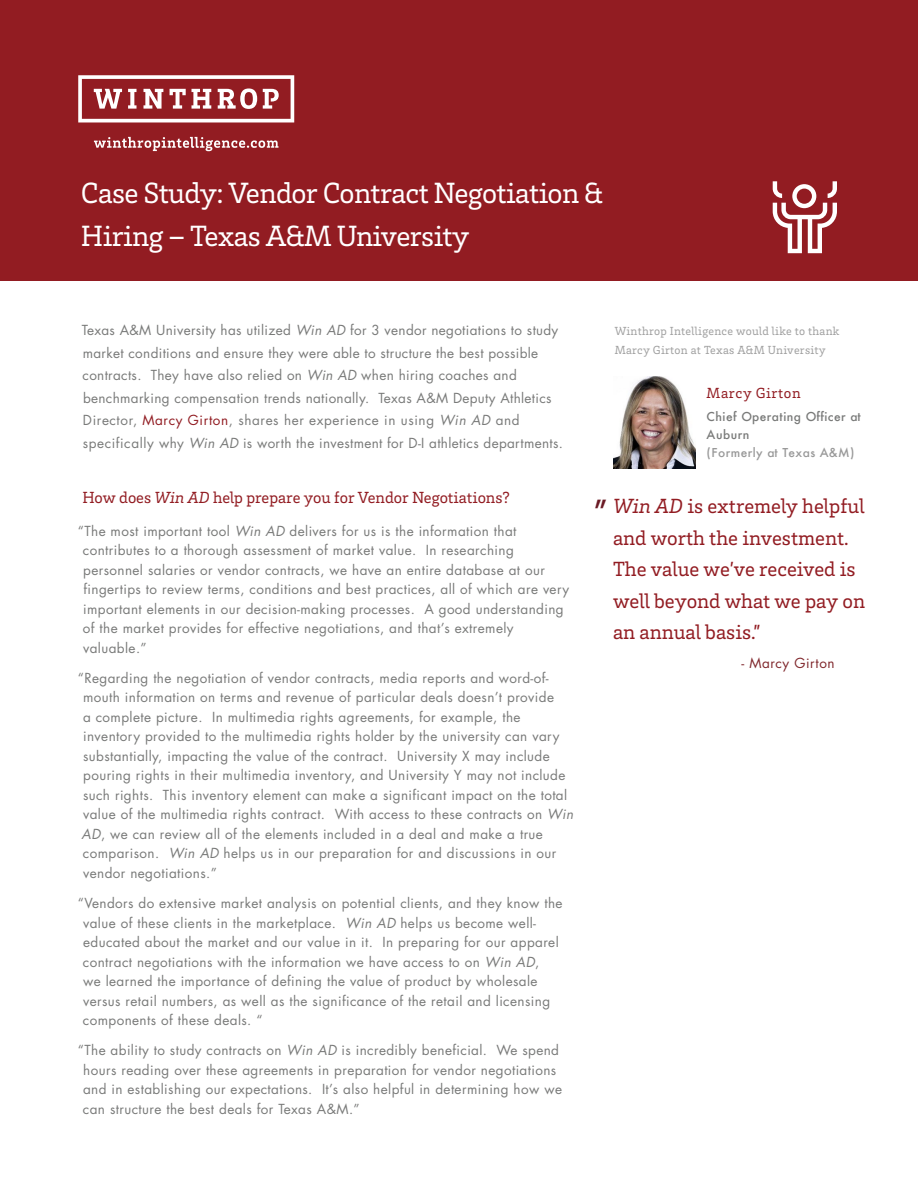
<style>
.page{position:relative;width:918px;height:1188px;background:#fff}
.page>*{position:absolute;margin:0;border:0;box-sizing:border-box;transform-origin:0 0}
.t1{font:italic 39px "Brix Slab";color:#6b1b25}
.t2{font:30px/43.5px "Brix Slab";letter-spacing:-.02em;color:#fff}
.t3{font:21px/31.5px "Brix Slab";color:#921c22}
.t4{font:16.5px "Brix Slab";color:#921c22}
.t5{font:15px "Brix Slab";letter-spacing:.04em;color:#921c22}
.t6{font:13.5px/19.5px "Futura";letter-spacing:.03em;color:#797a79}
.t7{font:13.5px "Futura";letter-spacing:.04em;color:#80272c}
.t8{font:12px/19.2px "Brix Slab";letter-spacing:.025em;color:#9f9f9f}
.t9{font:500 12px/18px "Futura";letter-spacing:.04em;color:#797a79}
.t10{font:500 12px "Futura";letter-spacing:.04em;color:#999}
.s1{font-style:italic}
.s2{color:#911c22}
</style>
<div class="page">
<div style="left:0;top:0;width:918px;height:281px;background:#921c22"></div>
<svg style="left:78px;top:75px;width:216px;height:47px"></svg>
<svg style="left:94px;top:137px;width:185px;height:14px"></svg>
<img style="left:613px;top:377px;width:82px;height:92px">
<svg style="left:773px;top:181px;width:64px;height:72px"></svg>
<h2 class="t2" style="left:81px;top:170px;width:524px">Case Study: Vendor Contract Negotiation &amp;<br>Hiring – Texas A&amp;M University</h2>
<p class="t6" style="left:82px;top:319px;width:483px;line-height:22.5px">Texas A&amp;M University has utilized <span class="s1">Win AD</span> for 3 vendor negotiations to study market conditions and ensure they were able to structure the best possible contracts. They have also relied on <span class="s1">Win AD</span> when hiring coaches and benchmarking compensation trends nationally. Texas A&amp;M Deputy Athletics Director, <span class="s2">Marcy Girton</span>, shares her experience in using <span class="s1">Win AD</span> and specifically why <span class="s1">Win AD</span> is worth the investment for D-I athletics departments.</p>
<p class="t8" style="left:615px;top:321px;width:226px">Winthrop Intelligence would like to thank<br>Marcy Girton at Texas A&amp;M University</p>
<p class="t5" style="left:707px;top:384px;width:96px">Marcy Girton</p>
<p class="t9" style="left:707px;top:408px;width:156px">Chief Operating Officer at<br>Auburn</p>
<p class="t10" style="left:707px;top:444px;width:149px">(Formerly at Texas A&amp;M)</p>
<p class="t4" style="left:83px;top:487px;width:429px">How does <span class="s1">Win AD</span> help prepare you for Vendor Negotiations?</p>
<p class="t6" style="left:83px;top:521px;width:488px;text-indent:-5px">“The most important tool <span class="s1">Win AD</span> delivers for us is the information that contributes to a thorough assessment of market value. In researching personnel salaries or vendor contracts, we have an entire database at our fingertips to review terms, conditions and best practices, all of which are very important elements in our decision-making processes. A good understanding of the market provides for effective negotiations, and that’s extremely valuable.”</p>
<p class="t6" style="left:78px;top:668px;width:497px">“Regarding the negotiation of vendor contracts, media reports and word-of&shy;mouth information on terms and revenue of particular deals doesn’t provide<br>a complete picture. In multimedia rights agreements, for example, the inventory provided to the multimedia rights holder by the university can vary substantially, impacting the value of the contract. University X may include pouring rights in their multimedia inventory, and University Y may not include such rights. This inventory element can make a significant impact on the total value of the multimedia rights contract. With access to these contracts on <span class="s1">Win AD</span>, we can review all of the elements included in a deal and make a true comparison. <span class="s1">Win AD</span> helps us in our preparation for and discussions in our vendor negotiations.”</p>
<p class="t6" style="left:83px;top:893px;width:481px;text-indent:-5px">“Vendors do extensive market analysis on potential clients, and they know the value of these clients in the marketplace. <span class="s1">Win AD</span> helps us become well&shy;educated about the market and our value in it. In preparing for our apparel contract negotiations with the information we have access to on <span class="s1">Win AD</span>,<br>we learned the importance of defining the value of product by wholesale versus retail numbers, as well as the significance of the retail and licensing components of these deals. “</p>
<p class="t6" style="left:83px;top:1041px;width:481px;text-indent:-5px">“The ability to study contracts on <span class="s1">Win AD</span> is incredibly beneficial. We spend hours reading over these agreements in preparation for vendor negotiations and in establishing our expectations. It’s also helpful in determining how we can structure the best deals for Texas A&amp;M.”</p>
<h3 class="t3" style="left:613px;top:489px;width:254px"><span class="s1">Win AD</span> is extremely helpful and worth the investment.<br>The value we’ve received is well beyond what we pay on an annual basis.”</h3>
<h1 class="t1" style="left:592px;top:487px;width:14px">”</h1>
<p class="t7" style="left:742px;top:654px;width:95px">- Marcy Girton</p>
</div>
